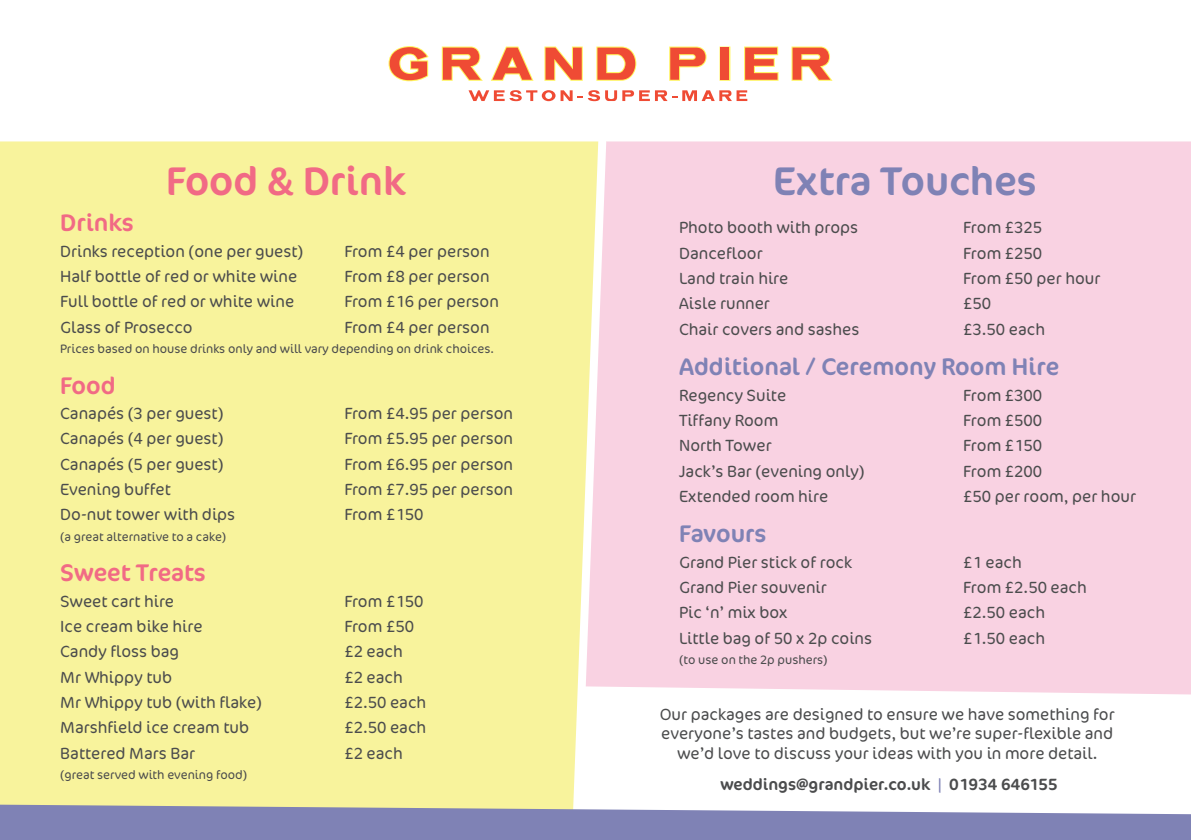
<style>
.page{position:relative;width:1191px;height:840px;background:#fff}
.page>*{position:absolute;margin:0;border:0;box-sizing:border-box;transform-origin:0 0}
.t1{font:40.2px "Cocon Pro";color:#7f82b5}
.t2{font:40.2px "Cocon Pro";color:#f16a85}
.t3{font:24.2px "Cocon Pro";color:#7f82b5}
.t4{font:24.2px "Cocon Pro";color:#f16a85}
.t5{font:300 16.4px/19.6px "Cocon Pro";color:#4b4c4d;text-align:center}
.t6{font:16.4px "Cocon Pro";color:#4b4c4d}
.t7{font:300 12.4px "Cocon Pro";color:#4b4c4d}
.s1{font-weight:300;color:#7f82b5}
</style>
<div class="page">
<div style="left:0;top:141px;width:468px;height:663px;background:#f8f39c"></div>
<div style="left:747px;top:141px;width:444px;height:553px;background:#f9d2e2"></div>
<svg style="left:0;top:804px;width:1191px;height:35px;background:#9294bc"></svg>
<svg style="left:719px;top:46px;width:11px;height:35px"></svg>
<svg style="left:388px;top:46px;width:40px;height:35px"></svg>
<svg style="left:442px;top:46px;width:41px;height:35px"></svg>
<svg style="left:491px;top:46px;width:42px;height:35px"></svg>
<svg style="left:544px;top:46px;width:39px;height:35px"></svg>
<svg style="left:596px;top:46px;width:40px;height:35px"></svg>
<svg style="left:669px;top:46px;width:37px;height:35px"></svg>
<div style="left:720px;top:48px;width:9px;height:32px;background:#ef4b34"></div>
<svg style="left:744px;top:46px;width:34px;height:35px"></svg>
<svg style="left:791px;top:46px;width:41px;height:35px"></svg>
<svg style="left:468px;top:90px;width:279px;height:748px"></svg>
<h1 class="t2" style="left:166px;top:154px;width:241px">Food &amp; Drink</h1>
<h1 class="t1" style="left:773px;top:154px;width:265px">Extra Touches</h1>
<p class="t5" style="left:679px;top:217px;width:181px">Photo booth with props</p>
<p class="t5" style="left:963px;top:217px;width:81px">From £325</p>
<p class="t5" style="left:679px;top:243px;width:85px">Dancefloor</p>
<p class="t5" style="left:963px;top:243px;width:81px">From £250</p>
<p class="t5" style="left:679px;top:268px;width:111px">Land train hire</p>
<p class="t5" style="left:963px;top:268px;width:139px">From £50 per hour</p>
<p class="t5" style="left:679px;top:293px;width:92px">Aisle runner</p>
<p class="t5" style="left:963px;top:293px;width:30px">£50</p>
<p class="t5" style="left:679px;top:319px;width:182px">Chair covers and sashes</p>
<p class="t5" style="left:963px;top:319px;width:83px">£3.50 each</p>
<h2 class="t3" style="left:679px;top:350px;width:381px">Additional / Ceremony Room Hire</h2>
<p class="t5" style="left:679px;top:384px;width:109px">Regency Suite</p>
<p class="t5" style="left:963px;top:384px;width:81px">From £300</p>
<p class="t5" style="left:679px;top:410px;width:101px">Tiffany Room</p>
<p class="t5" style="left:963px;top:410px;width:81px">From £500</p>
<p class="t5" style="left:679px;top:435px;width:94px">North Tower</p>
<p class="t5" style="left:963px;top:435px;width:81px">From £150</p>
<p class="t5" style="left:679px;top:460px;width:187px">Jack’s Bar (evening only)</p>
<p class="t5" style="left:963px;top:460px;width:81px">From £200</p>
<p class="t5" style="left:679px;top:486px;width:151px">Extended room hire</p>
<p class="t5" style="left:963px;top:486px;width:174px">£50 per room, per hour</p>
<h2 class="t3" style="left:679px;top:517px;width:89px">Favours</h2>
<p class="t5" style="left:679px;top:551px;width:175px">Grand Pier stick of rock</p>
<p class="t5" style="left:963px;top:551px;width:60px">£1 each</p>
<p class="t5" style="left:679px;top:577px;width:149px">Grand Pier souvenir</p>
<p class="t5" style="left:963px;top:577px;width:125px">From £2.50 each</p>
<p class="t5" style="left:679px;top:602px;width:110px">Pic ‘n’ mix box</p>
<p class="t5" style="left:963px;top:602px;width:83px">£2.50 each</p>
<p class="t5" style="left:679px;top:627px;width:194px">Little bag of 50 x 2p coins</p>
<p class="t5" style="left:963px;top:627px;width:83px">£1.50 each</p>
<p class="t7" style="left:679px;top:651px;width:150px">(to use on the 2p pushers)</p>
<h2 class="t4" style="left:60px;top:206px;width:75px">Drinks</h2>
<p class="t5" style="left:60px;top:241px;width:245px">Drinks reception (one per guest)</p>
<p class="t5" style="left:344px;top:241px;width:147px">From £4 per person</p>
<p class="t5" style="left:60px;top:266px;width:238px">Half bottle of red or white wine</p>
<p class="t5" style="left:344px;top:266px;width:147px">From £8 per person</p>
<p class="t5" style="left:60px;top:291px;width:235px">Full bottle of red or white wine</p>
<p class="t5" style="left:344px;top:291px;width:156px">From £16 per person</p>
<p class="t5" style="left:60px;top:317px;width:134px">Glass of Prosecco</p>
<p class="t5" style="left:344px;top:317px;width:147px">From £4 per person</p>
<p class="t7" style="left:60px;top:340px;width:435px">Prices based on house drinks only and will vary depending on drink choices.</p>
<h2 class="t4" style="left:60px;top:369px;width:57px">Food</h2>
<p class="t5" style="left:60px;top:403px;width:165px">Canapés (3 per guest)</p>
<p class="t5" style="left:344px;top:403px;width:170px">From £4.95 per person</p>
<p class="t5" style="left:60px;top:428px;width:165px">Canapés (4 per guest)</p>
<p class="t5" style="left:344px;top:428px;width:170px">From £5.95 per person</p>
<p class="t5" style="left:60px;top:454px;width:165px">Canapés (5 per guest)</p>
<p class="t5" style="left:344px;top:454px;width:170px">From £6.95 per person</p>
<p class="t5" style="left:60px;top:479px;width:112px">Evening buffet</p>
<p class="t5" style="left:344px;top:479px;width:170px">From £7.95 per person</p>
<p class="t5" style="left:60px;top:504px;width:176px">Do-nut tower with dips</p>
<p class="t5" style="left:344px;top:504px;width:81px">From £150</p>
<p class="t7" style="left:60px;top:528px;width:168px">(a great alternative to a cake)</p>
<h2 class="t4" style="left:60px;top:556px;width:147px">Sweet Treats</h2>
<p class="t5" style="left:60px;top:590px;width:115px">Sweet cart hire</p>
<p class="t5" style="left:344px;top:590px;width:81px">From £150</p>
<p class="t5" style="left:60px;top:616px;width:144px">Ice cream bike hire</p>
<p class="t5" style="left:344px;top:616px;width:71px">From £50</p>
<p class="t5" style="left:60px;top:641px;width:120px">Candy floss bag</p>
<p class="t5" style="left:344px;top:641px;width:60px">£2 each</p>
<p class="t5" style="left:60px;top:666px;width:113px">Mr Whippy tub</p>
<p class="t5" style="left:344px;top:666px;width:60px">£2 each</p>
<p class="t5" style="left:60px;top:692px;width:203px">Mr Whippy tub (with flake)</p>
<p class="t5" style="left:344px;top:692px;width:83px">£2.50 each</p>
<p class="t5" style="left:60px;top:717px;width:190px">Marshfield ice cream tub</p>
<p class="t5" style="left:344px;top:717px;width:83px">£2.50 each</p>
<p class="t5" style="left:60px;top:742px;width:136px">Battered Mars Bar</p>
<p class="t5" style="left:344px;top:742px;width:60px">£2 each</p>
<p class="t7" style="left:60px;top:766px;width:188px">(great served with evening food)</p>
<p class="t5" style="left:659px;top:703px;width:456px">Our packages are designed to ensure we have something for everyone’s tastes and budgets, but we’re super-flexible and we’d love to discuss your ideas with you in more detail.</p>
<p class="t6" style="left:720px;top:773px;width:339px">weddings@grandpier.co.uk <span class="s1">|</span> 01934 646155</p>
</div>
